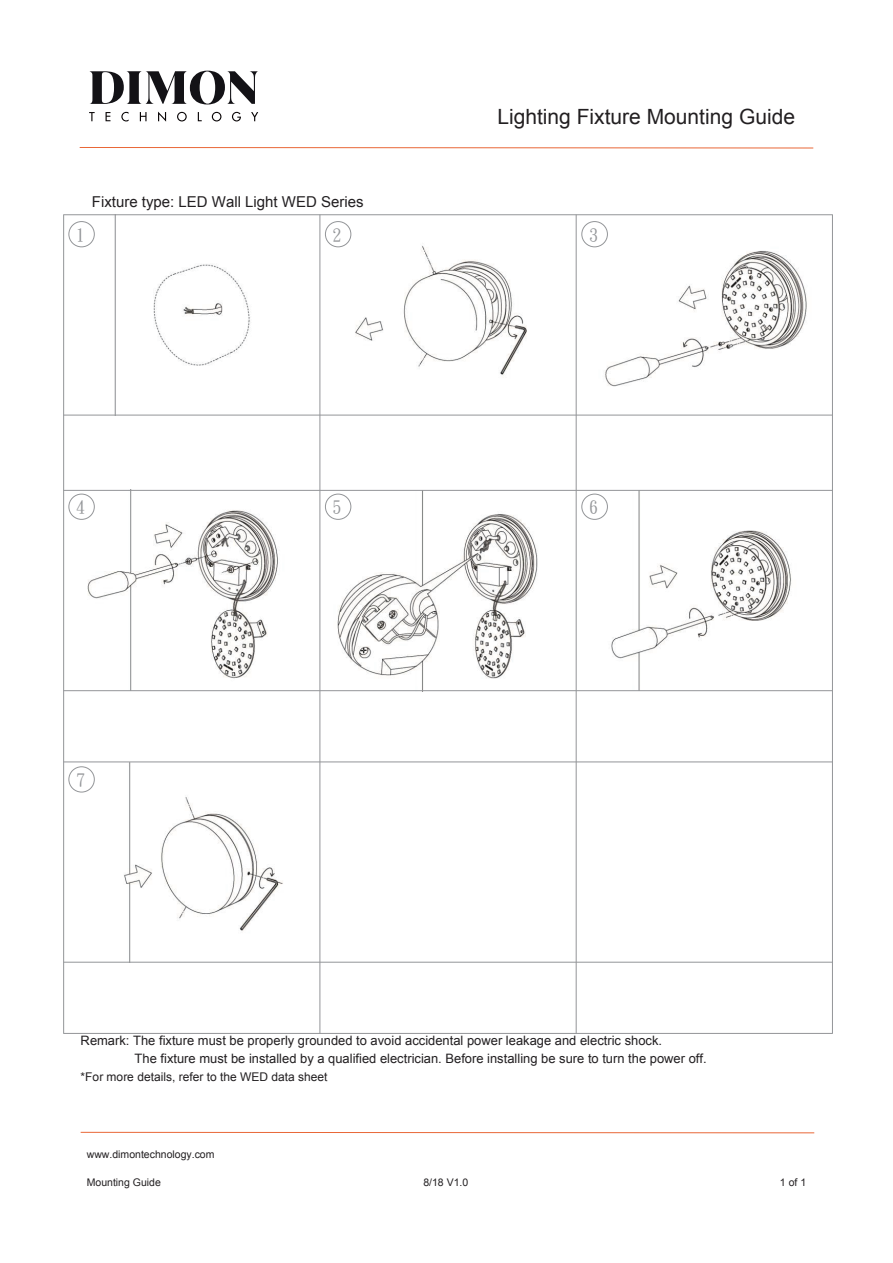
<style>
.page{position:relative;width:893px;height:1263px;background:#fff}
.page>*{position:absolute;margin:0;border:0;box-sizing:border-box;transform-origin:0 0}
.t1{font:21px "Arial";color:#221f21}
.t2{font:18px "Nanum Gothic";color:#939598}
.t3{font:15px "Arial";color:#221f21}
.t4{font:12.9px/18px "Arial";color:#221f21}
.t5{font:12px "Arial";color:#221f21}
.t6{font:10.5px "Arial";color:#221f21}
</style>
<div class="page">
<svg style="left:89px;top:71px;width:169px;height:33px"></svg>
<svg style="left:89px;top:112px;width:6px;height:9px"></svg>
<svg style="left:106px;top:112px;width:4px;height:9px"></svg>
<svg style="left:121px;top:112px;width:8px;height:9px"></svg>
<svg style="left:140px;top:112px;width:7px;height:9px"></svg>
<svg style="left:158px;top:112px;width:8px;height:10px"></svg>
<svg style="left:177px;top:112px;width:10px;height:9px"></svg>
<svg style="left:198px;top:112px;width:4px;height:9px"></svg>
<svg style="left:212px;top:112px;width:9px;height:9px"></svg>
<svg style="left:232px;top:112px;width:9px;height:9px"></svg>
<svg style="left:251px;top:112px;width:7px;height:9px"></svg>
<svg style="left:80px;top:1131px;width:735px;height:2px"></svg>
<svg style="left:79px;top:147px;width:735px;height:2px"></svg>
<img style="left:64px;top:763px;width:255px;height:199px">
<img style="left:64px;top:491px;width:214px;height:199px">
<img style="left:319px;top:491px;width:473px;height:199px">
<img style="left:575px;top:215px;width:257px;height:200px">
<img style="left:321px;top:215px;width:250px;height:200px">
<img style="left:64px;top:215px;width:256px;height:200px">
<hr style="left:320px;top:215px;width:1px;height:818px;background:#939598">
<hr style="left:576px;top:215px;width:1px;height:818px;background:#939598">
<hr style="left:63px;top:415px;width:770px;height:1px;background:#939598">
<hr style="left:63px;top:490px;width:770px;height:1px;background:#939598">
<hr style="left:63px;top:690px;width:770px;height:1px;background:#939598">
<hr style="left:63px;top:762px;width:770px;height:1px;background:#939598">
<hr style="left:63px;top:962px;width:770px;height:1px;background:#939598">
<hr style="left:63px;top:215px;width:1px;height:818px;background:#939598">
<hr style="left:832px;top:215px;width:1px;height:818px;background:#939598">
<hr style="left:63px;top:214px;width:770px;height:1px;background:#939598">
<hr style="left:63px;top:1033px;width:770px;height:1px;background:#939598">
<div style="left:582px;top:494px;width:25px;height:25px;background:#fff;border-radius:50%"></div>
<div style="left:581px;top:494px;width:27px;height:26px;border:1px solid #939598;border-radius:50%"></div>
<div style="left:69px;top:767px;width:25px;height:25px;background:#fff;border-radius:50%"></div>
<div style="left:69px;top:766px;width:26px;height:26px;border:1px solid #939598;border-radius:50%"></div>
<div style="left:325px;top:494px;width:26px;height:25px;background:#fff;border-radius:50%"></div>
<div style="left:325px;top:494px;width:26px;height:26px;border:1px solid #939598;border-radius:50%"></div>
<div style="left:69px;top:494px;width:25px;height:25px;background:#fff;border-radius:50%"></div>
<div style="left:69px;top:494px;width:26px;height:26px;border:1px solid #939598;border-radius:50%"></div>
<div style="left:582px;top:222px;width:25px;height:25px;background:#fff;border-radius:50%"></div>
<div style="left:581px;top:221px;width:27px;height:26px;border:1px solid #939598;border-radius:50%"></div>
<div style="left:325px;top:222px;width:26px;height:25px;background:#fff;border-radius:50%"></div>
<div style="left:325px;top:221px;width:26px;height:26px;border:1px solid #939598;border-radius:50%"></div>
<div style="left:69px;top:222px;width:25px;height:25px;background:#fff;border-radius:50%"></div>
<div style="left:69px;top:221px;width:26px;height:26px;border:1px solid #939598;border-radius:50%"></div>
<p class="t3" style="left:92px;top:192px;width:273px">Fixture type: LED Wall Light WED Series</p>
<h1 class="t1" style="left:497px;top:103px;width:299px">Lighting Fixture Mounting Guide</h1>
<h2 class="t2" style="left:76px;top:226px;width:10px">1</h2>
<h2 class="t2" style="left:333px;top:226px;width:10px">2</h2>
<h2 class="t2" style="left:589px;top:226px;width:10px">3</h2>
<h2 class="t2" style="left:76px;top:499px;width:10px">4</h2>
<h2 class="t2" style="left:333px;top:499px;width:10px">5</h2>
<h2 class="t2" style="left:76px;top:772px;width:10px">7</h2>
<h2 class="t2" style="left:589px;top:499px;width:10px">6</h2>
<p class="t4" style="left:135px;top:1031px;width:574px;text-indent:-54px">Remark: The fixture must be properly grounded to avoid accidental power leakage and electric shock.<br>The fixture must be installed by a qualified electrician. Before installing be sure to turn the power off.</p>
<p class="t5" style="left:81px;top:1069px;width:248px">*For more details, refer to the WED data sheet</p>
<p class="t6" style="left:87px;top:1147px;width:129px">www.dimontechnology.com</p>
<p class="t6" style="left:87px;top:1175px;width:76px">Mounting Guide</p>
<p class="t6" style="left:423px;top:1175px;width:46px">8/18 V1.0</p>
<p class="t6" style="left:780px;top:1175px;width:28px">1 of 1</p>
</div>
